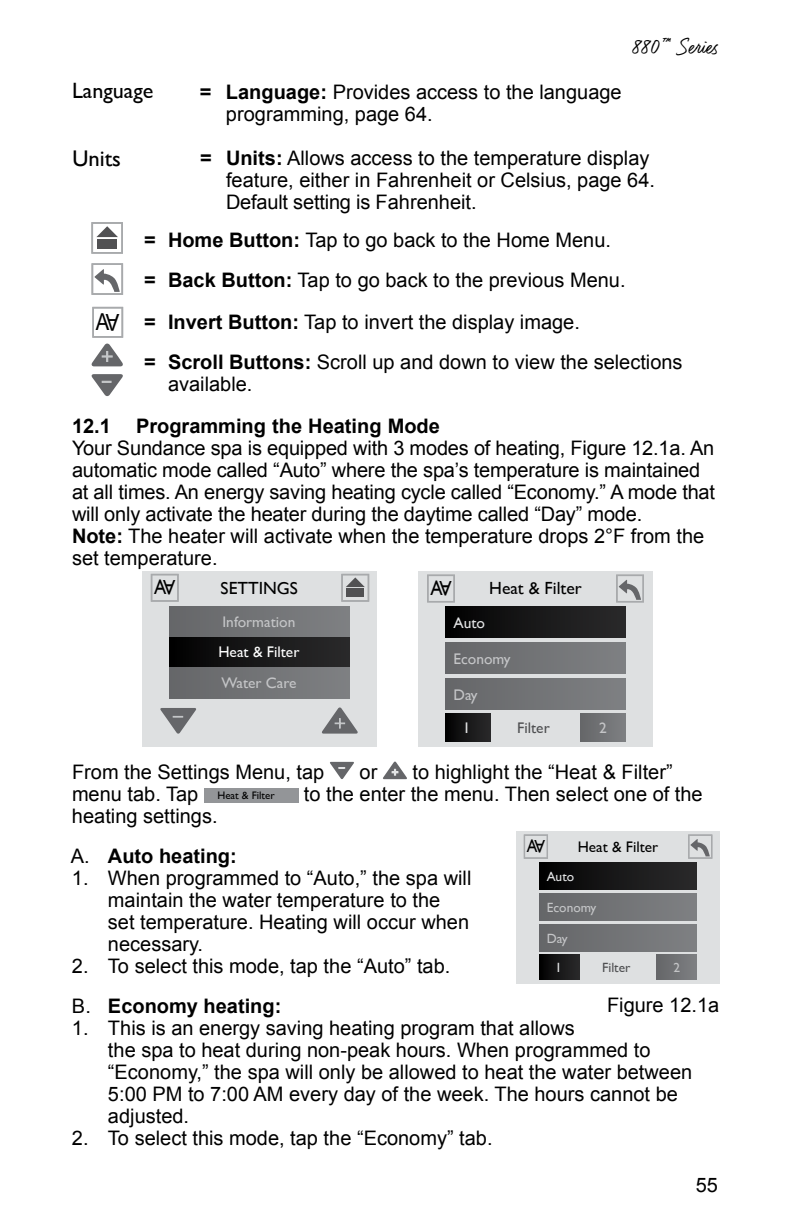
<style>
.page{position:relative;width:792px;height:1224px;background:#fff}
.page>*{position:absolute;margin:0;border:0;box-sizing:border-box;transform-origin:0 0}
.t1{font:24px "Felt That";color:#000}
.t2{font:23.4px "Arial";color:#000;scale:.87 1}
.t3{font:22.6px "Gill Sans";color:#000}
.t4{font:22.2px "Gill Sans";color:#000}
.t5{font:21px "Gill Sans";color:#000;scale:.87 1}
.t6{font:20px/22px "Arial";color:#000}
.t7{font:700 20px "Arial";color:#000}
.t8{font:18.4px "Gill Sans";color:#000;scale:.87 1}
.t9{font:17.6px "Gill Sans";color:#000}
.t10{font:15.4px "Gill Sans";color:#c4c5c7}
.t11{font:15.4px "Gill Sans";color:#fff}
.t12{font:15.4px "Gill Sans";color:#4e4f51}
.t13{font:15.4px "Gill Sans";color:#e3e4e5}
.t14{font:15.2px "Gill Sans";color:#000}
.t15{font:13.4px "Gill Sans";color:#c4c5c7}
.t16{font:13.4px "Gill Sans";color:#4e4f51}
.t17{font:13.4px "Gill Sans";color:#e3e4e5}
.s1{font-weight:700}
.s2{font-family:"Gill Sans";font-size:10.8px}
</style>
<div class="page">
<div style="left:418px;top:571px;width:235px;height:176px;background:#dee0e1"></div>
<div style="left:445px;top:607px;width:181px;height:31px;background:linear-gradient(to right,#020203,#2c2b2c)"></div>
<div style="left:445px;top:643px;width:181px;height:31px;background:#727376"></div>
<div style="left:445px;top:679px;width:181px;height:30px;background:#727376"></div>
<div style="left:445px;top:713px;width:46px;height:29px;background:linear-gradient(to right,#020202,#2a2a2b)"></div>
<div style="left:580px;top:713px;width:46px;height:29px;background:linear-gradient(to right,#656668,#7e7f82)"></div>
<svg style="left:616px;top:575px;width:28px;height:27px"></svg>
<div style="left:142px;top:571px;width:235px;height:176px;background:#dee0e1"></div>
<svg style="left:341px;top:574px;width:28px;height:28px"></svg>
<svg style="left:322px;top:707px;width:36px;height:27px"></svg>
<svg style="left:160px;top:708px;width:36px;height:26px"></svg>
<div style="left:169px;top:637px;width:180px;height:31px;background:linear-gradient(to right,#020203,#2b2b2c)"></div>
<div style="left:169px;top:668px;width:180px;height:30px;background:#727376"></div>
<div style="left:169px;top:606px;width:180px;height:31px;background:#727376"></div>
<svg style="left:330px;top:762px;width:24px;height:17px"></svg>
<svg style="left:383px;top:761px;width:24px;height:18px"></svg>
<div style="left:204px;top:788px;width:94px;height:15px;background:#939598"></div>
<svg style="left:91px;top:222px;width:32px;height:32px"></svg>
<svg style="left:92px;top:263px;width:31px;height:32px"></svg>
<svg style="left:91px;top:374px;width:32px;height:23px"></svg>
<div style="left:516px;top:831px;width:204px;height:153px;background:#dee0e1"></div>
<div style="left:540px;top:863px;width:156px;height:26px;background:linear-gradient(to right,#030203,#2b2b2c)"></div>
<div style="left:540px;top:894px;width:156px;height:26px;background:#727376"></div>
<div style="left:540px;top:925px;width:156px;height:27px;background:#727376"></div>
<div style="left:540px;top:955px;width:39px;height:25px;background:linear-gradient(to right,#030303,#2b2b2c)"></div>
<div style="left:657px;top:955px;width:39px;height:25px;background:#717375"></div>
<svg style="left:688px;top:834px;width:24px;height:25px"></svg>
<svg style="left:427px;top:575px;width:28px;height:27px"></svg>
<svg style="left:151px;top:574px;width:28px;height:28px"></svg>
<svg style="left:91px;top:307px;width:33px;height:59px"></svg>
<svg style="left:524px;top:834px;width:24px;height:25px"></svg>
<p class="t1" style="left:630px;top:32px;width:86px">880™ Series</p>
<p class="t4" style="left:72px;top:77px;width:83px">Language</p>
<p class="t6" style="left:226px;top:81px;width:397px;text-indent:-26px"><span class="s1">= Language:</span> Provides access to the language programming, page 64.</p>
<p class="t3" style="left:72px;top:145px;width:50px">Units</p>
<p class="t6" style="left:226px;top:147px;width:431px;text-indent:-26px"><span class="s1">= Units:</span> Allows access to the temperature display feature, either in Fahrenheit or Celsius, page 64.<br>Default setting is Fahrenheit.</p>
<p class="t6" style="left:144px;top:220px;width:483px;line-height:40px"><span class="s1">= Home Button:</span> Tap to go back to the Home Menu. <span class="s1">= Back Button:</span> Tap to go back to the previous Menu.</p>
<p class="t6" style="left:144px;top:302px;width:540px;line-height:40px"><span class="s1">= Invert Button:</span> Tap to invert the display image.<br><span class="s1">= Scroll Buttons:</span> Scroll up and down to view the selections</p>
<p class="t6" style="left:168px;top:373px;width:86px">available.</p>
<p class="t7" style="left:72px;top:413px;width:40px">12.1</p>
<p class="t7" style="left:136px;top:413px;width:305px">Programming the Heating Mode</p>
<p class="t6" style="left:72px;top:437px;width:645px">Your Sundance spa is equipped with 3 modes of heating, Figure 12.1a. An automatic mode called “Auto” where the spa’s temperature is maintained at all times. An energy saving heating cycle called “Economy.” A mode that will only activate the heater during the daytime called “Day” mode.<br><span class="s1">Note:</span> The heater will activate when the temperature drops 2°F from the set temperature.</p>
<p class="t9" style="left:489px;top:578px;width:94px">Heat &amp; Filter</p>
<p class="t13" style="left:453px;top:614px;width:33px">Auto</p>
<p class="t10" style="left:453px;top:650px;width:59px">Economy</p>
<p class="t10" style="left:453px;top:686px;width:26px">Day</p>
<p class="t13" style="left:463px;top:719px;width:9px">1</p>
<p class="t12" style="left:517px;top:719px;width:34px">Filter</p>
<p class="t10" style="left:599px;top:719px;width:9px">2</p>
<p class="t2" style="left:96px;top:307px;width:17px">A</p>
<p class="t5" style="left:154px;top:575px;width:16px">A</p>
<p class="t5" style="left:430px;top:576px;width:16px">A</p>
<p class="t9" style="left:221px;top:578px;width:79px">SETTINGS</p>
<p class="t10" style="left:222px;top:612px;width:74px">Information</p>
<p class="t11" style="left:218px;top:643px;width:83px">Heat &amp; Filter</p>
<p class="t10" style="left:221px;top:673px;width:77px">Water Care</p>
<p class="t6" style="left:72px;top:761px;width:254px">From the Settings Menu, tap</p>
<p class="t6" style="left:360px;top:761px;width:19px">or</p>
<p class="t6" style="left:413px;top:761px;width:262px">to highlight the “Heat &amp; Filter”</p>
<p class="t6" style="left:72px;top:783px;width:204px">menu tab. Tap <span class="s2">Heat &amp; Filter</span></p>
<p class="t6" style="left:304px;top:783px;width:400px">to the enter the menu. Then select one of the</p>
<p class="t6" style="left:71px;top:796px;width:167px;line-height:40px">heating settings.<br>A. <span class="s1">Auto heating:</span></p>
<p class="t6" style="left:108px;top:867px;width:365px;text-indent:-36px">1. When programmed to “Auto,” the spa will maintain the water temperature to the set temperature. Heating will occur when necessary.</p>
<p class="t6" style="left:72px;top:946px;width:380px;line-height:40px">2. To select this mode, tap the “Auto” tab.<br>B. <span class="s1">Economy heating:</span></p>
<p class="t6" style="left:108px;top:1017px;width:586px;text-indent:-36px">1. This is an energy saving heating program that allows<br>the spa to heat during non-peak hours. When programmed to “Economy,” the spa will only be allowed to heat the water between 5:00 PM to 7:00 AM every day of the week. The hours cannot be adjusted.</p>
<p class="t6" style="left:72px;top:1127px;width:422px">2. To select this mode, tap the “Economy” tab.</p>
<p class="t8" style="left:527px;top:835px;width:14px">A</p>
<p class="t14" style="left:578px;top:838px;width:82px">Heat &amp; Filter</p>
<p class="t17" style="left:547px;top:869px;width:29px">Auto</p>
<p class="t15" style="left:547px;top:900px;width:51px">Economy</p>
<p class="t15" style="left:547px;top:931px;width:23px">Day</p>
<p class="t17" style="left:555px;top:960px;width:8px">1</p>
<p class="t16" style="left:602px;top:960px;width:30px">Filter</p>
<p class="t15" style="left:673px;top:960px;width:8px">2</p>
<p class="t6" style="left:607px;top:994px;width:114px">Figure 12.1a</p>
<p class="t6" style="left:696px;top:1174px;width:24px">55</p>
</div>
